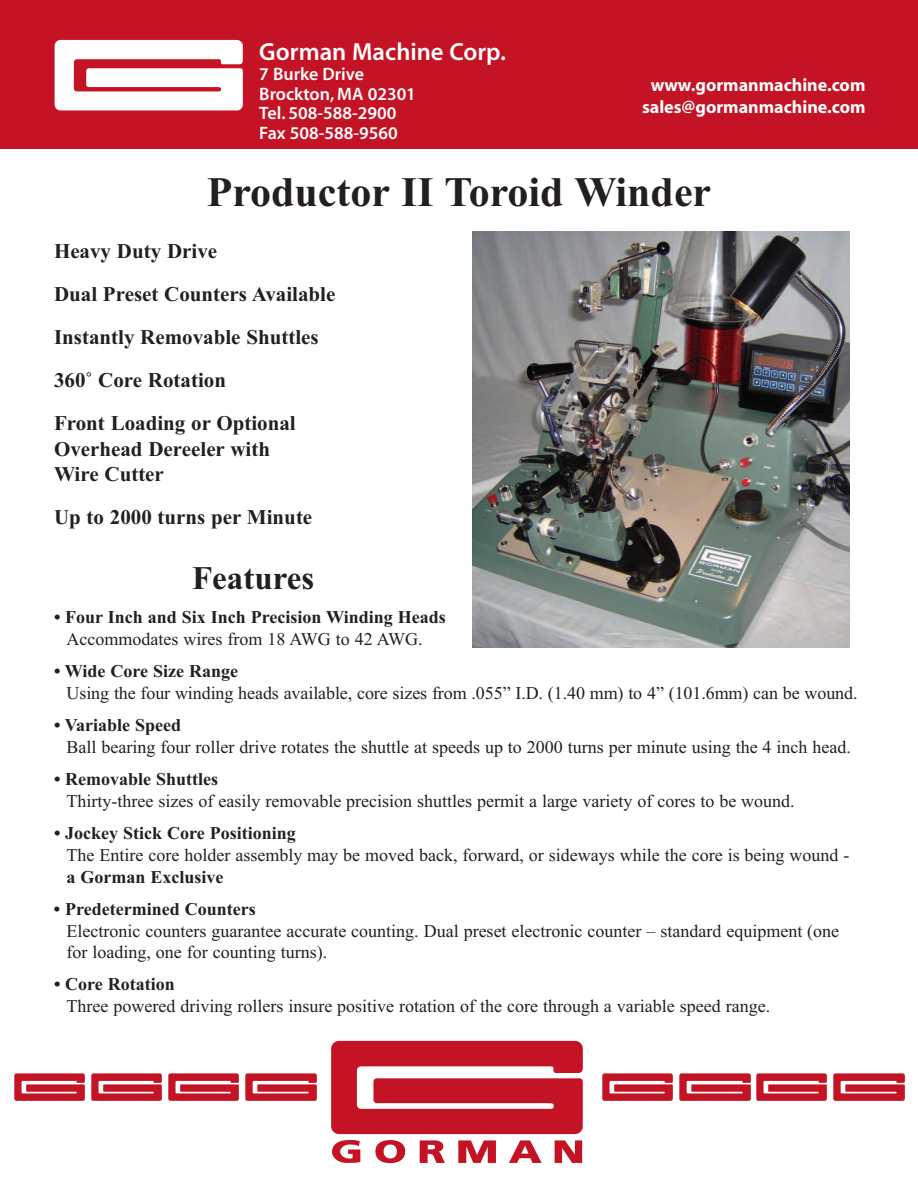
<style>
.page{position:relative;width:918px;height:1188px;background:#fff}
.page>*{position:absolute;margin:0;border:0;box-sizing:border-box;transform-origin:0 0}
.t1{font:700 42px "Times New Roman";color:#231f20}
.t2{font:700 33px "Times New Roman";color:#231f20}
.t3{font:24.75px "Myriad MM.565.600";color:#fff}
.t4{font:700 21px/43.2px "Times New Roman";color:#231f20}
.t5{font:18px/21.6px "Times New Roman";color:#231f20}
.t6{font:700 18px "Times New Roman";color:#231f20}
.t7{font:18px/19.5px "Myriad MM.565.600";color:#fff}
.t8{font:18px/21.6px "Myriad MM.700.600";color:#fff;text-align:center}
</style>
<div class="page">
<div style="left:0;top:0;width:918px;height:148px;background:#c41324"></div>
<img style="left:54px;top:39px;width:189px;height:72px">
<img style="left:331px;top:1040px;width:252px;height:124px">
<img style="left:246px;top:1074px;width:70px;height:26px">
<img style="left:168px;top:1074px;width:71px;height:26px">
<img style="left:91px;top:1074px;width:71px;height:26px">
<img style="left:14px;top:1074px;width:71px;height:26px">
<img style="left:834px;top:1074px;width:70px;height:26px">
<img style="left:756px;top:1074px;width:71px;height:26px">
<img style="left:680px;top:1074px;width:70px;height:26px">
<img style="left:602px;top:1074px;width:71px;height:26px">
<img style="left:472px;top:232px;width:378px;height:416px">
<h3 class="t3" style="left:259px;top:42px;width:248px">Gorman Machine Corp.</h3>
<p class="t7" style="left:259px;top:66px;width:158px">7 Burke Drive<br>Brockton, MA 02301<br>Tel. 508-588-2900<br>Fax 508-588-9560</p>
<h1 class="t1" style="left:207px;top:167px;width:506px">Productor II Toroid Winder</h1>
<p class="t4" style="left:54px;top:229px;width:283px">Heavy Duty Drive<br>Dual Preset Counters Available<br>Instantly Removable Shuttles<br>360˚ Core Rotation<br>Front Loading or Optional</p>
<p class="t4" style="left:54px;top:436px;width:218px;line-height:25.2px">Overhead Dereeler with<br>Wire Cutter</p>
<p class="t4" style="left:54px;top:495px;width:260px">Up to 2000 turns per Minute</p>
<h2 class="t2" style="left:192px;top:558px;width:124px">Features</h2>
<p class="t6" style="left:54px;top:606px;width:393px">• Four Inch and Six Inch Precision Winding Heads</p>
<p class="t5" style="left:67px;top:628px;width:358px">Accommodates wires from 18 AWG to 42 AWG.</p>
<p class="t6" style="left:54px;top:660px;width:186px">• Wide Core Size Range</p>
<p class="t5" style="left:67px;top:682px;width:793px">Using the four winding heads available, core sizes from .055” I.D. (1.40 mm) to 4” (101.6mm) can be wound.</p>
<p class="t6" style="left:54px;top:714px;width:129px">• Variable Speed</p>
<p class="t5" style="left:67px;top:736px;width:786px">Ball bearing four roller drive rotates the shuttle at speeds up to 2000 turns per minute using the 4 inch head.</p>
<p class="t6" style="left:54px;top:768px;width:166px">• Removable Shuttles</p>
<p class="t5" style="left:67px;top:790px;width:730px">Thirty-three sizes of easily removable precision shuttles permit a large variety of cores to be wound.</p>
<p class="t6" style="left:54px;top:822px;width:243px">• Jockey Stick Core Positioning</p>
<p class="t5" style="left:67px;top:844px;width:784px">The Entire core holder assembly may be moved back, forward, or sideways while the core is being wound -</p>
<p class="t6" style="left:67px;top:866px;width:158px">a Gorman Exclusive</p>
<p class="t6" style="left:54px;top:898px;width:203px">• Predetermined Counters</p>
<p class="t5" style="left:67px;top:920px;width:774px">Electronic counters guarantee accurate counting. Dual preset electronic counter – standard equipment (one for loading, one for counting turns).</p>
<p class="t6" style="left:54px;top:974px;width:122px">• Core Rotation</p>
<p class="t5" style="left:67px;top:995px;width:705px">Three powered driving rollers insure positive rotation of the core through a variable speed range.</p>
<p class="t8" style="left:642px;top:76px;width:225px">www.gormanmachine.com sales@gormanmachine.com</p>
</div>
